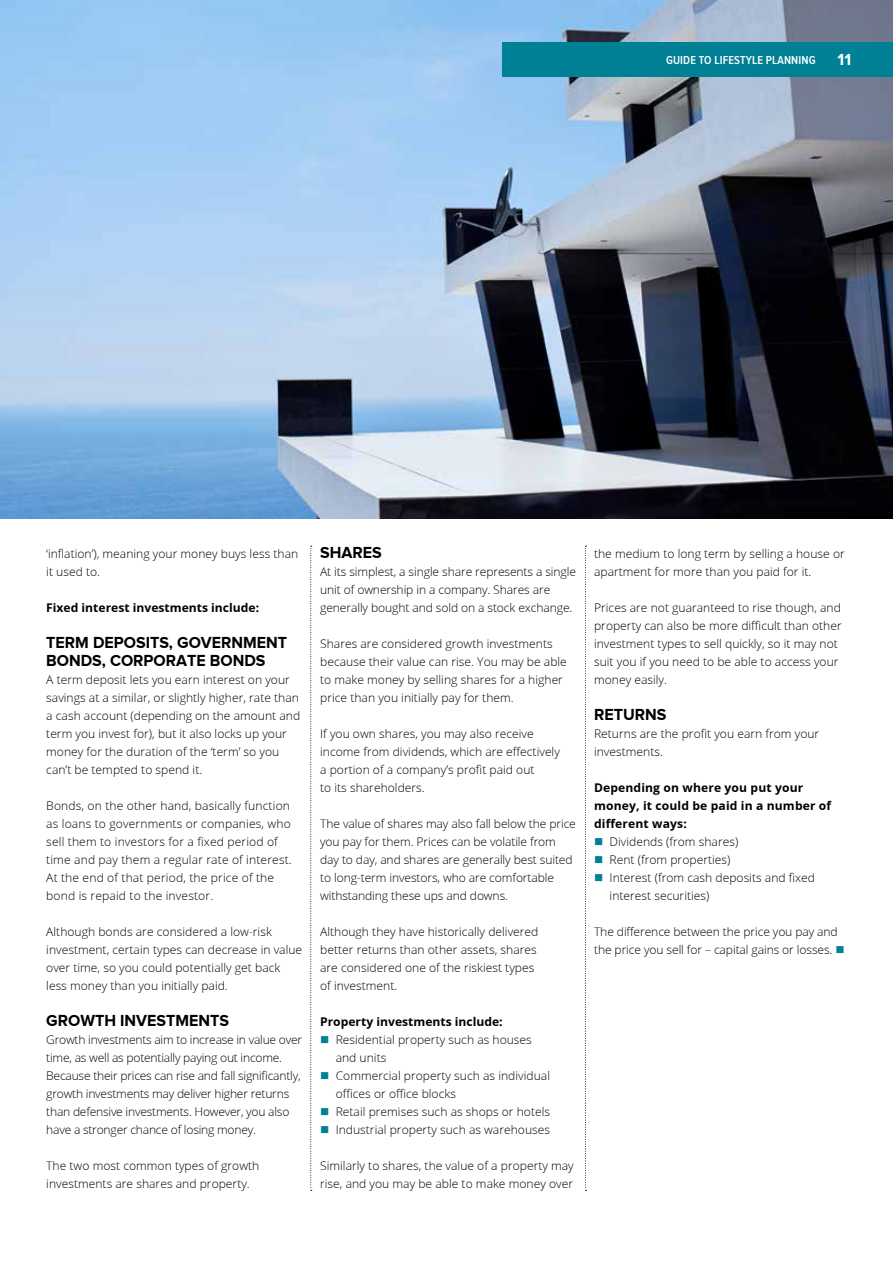
<style>
.page{position:relative;width:893px;height:1263px;background:#fff}
.page>*{position:absolute;margin:0;border:0;box-sizing:border-box;transform-origin:0 0}
.t1{font:700 16.5px/18px "Proxima Nova";color:#000}
.t2{font:700 16.5px "Proxima Nova";color:#fff}
.t3{font:300 12px/18px "Open Sans";color:#000}
.t4{font:300 12px/18px "Open Sans";letter-spacing:-.02em;color:#000}
.t5{font:700 12px/18px "Open Sans";letter-spacing:.01em;color:#000}
.t6{font:600 12px "Proxima Nova Cond";letter-spacing:.01em;color:#fff}
.s1{color:#008094}
</style>
<div class="page">
<img style="left:0;top:0;width:893px;height:519px">
<div style="left:503px;top:43px;width:390px;height:34px;background:#008094"></div>
<svg style="left:310px;top:546px;width:2px;height:645px"></svg>
<svg style="left:585px;top:546px;width:1px;height:645px"></svg>
<p class="t6" style="left:666px;top:55px;width:151px">GUIDE TO LIFESTYLE PLANNING</p>
<h1 class="t2" style="left:837px;top:50px;width:15px">11</h1>
<p class="t3" style="left:46px;top:544px;width:253px">‘inflation’), meaning your money buys less than it used to.</p>
<p class="t5" style="left:46px;top:598px;width:214px">Fixed interest investments include:</p>
<h1 class="t1" style="left:46px;top:633px;width:242px">TERM DEPOSITS, GOVERNMENT<br>BONDS, CORPORATE BONDS</h1>
<p class="t3" style="left:46px;top:670px;width:255px">A term deposit lets you earn interest on your savings at a similar, or slightly higher, rate than a cash account (depending on the amount and term you invest for), but it also locks up your money for the duration of the ‘term’ so you can’t be tempted to spend it.</p>
<p class="t3" style="left:46px;top:796px;width:247px">Bonds, on the other hand, basically function as loans to governments or companies, who sell them to investors for a fixed period of time and pay them a regular rate of interest.<br>At the end of that period, the price of the bond is repaid to the investor.</p>
<p class="t3" style="left:46px;top:922px;width:257px">Although bonds are considered a low-risk investment, certain types can decrease in value over time, so you could potentially get back less money than you initially paid.</p>
<h1 class="t1" style="left:46px;top:1011px;width:184px">GROWTH INVESTMENTS</h1>
<p class="t4" style="left:46px;top:1030px;width:257px">Growth investments aim to increase in value over time, as well as potentially paying out income.<br>Because their prices can rise and fall significantly, growth investments may deliver higher returns than defensive investments. However, you also have a stronger chance of losing money.</p>
<p class="t3" style="left:46px;top:1156px;width:215px">The two most common types of growth investments are shares and property.</p>
<h1 class="t1" style="left:320px;top:543px;width:63px">SHARES</h1>
<p class="t3" style="left:320px;top:562px;width:257px">At its simplest, a single share represents a single unit of ownership in a company. Shares are generally bought and sold on a stock exchange.</p>
<p class="t3" style="left:320px;top:634px;width:248px">Shares are considered growth investments because their value can rise. You may be able to make money by selling shares for a higher price than you initially pay for them.</p>
<p class="t3" style="left:320px;top:724px;width:241px">If you own shares, you may also receive income from dividends, which are effectively a portion of a company’s profit paid out<br>to its shareholders.</p>
<p class="t3" style="left:320px;top:814px;width:257px">The value of shares may also fall below the price you pay for them. Prices can be volatile from day to day, and shares are generally best suited to long-term investors, who are comfortable withstanding these ups and downs.</p>
<p class="t3" style="left:320px;top:922px;width:220px">Although they have historically delivered better returns than other assets, shares are considered one of the riskiest types of investment.</p>
<p class="t5" style="left:320px;top:1012px;width:184px">Property investments include:</p>
<p class="t3" style="left:336px;top:1030px;width:198px;text-indent:-16px"><span class="s1">■</span> Residential property such as houses and units</p>
<p class="t3" style="left:336px;top:1066px;width:216px;text-indent:-16px"><span class="s1">■</span> Commercial property such as individual offices or office blocks</p>
<p class="t3" style="left:320px;top:1102px;width:231px"><span class="s1">■</span> Retail premises such as shops or hotels</p>
<p class="t3" style="left:320px;top:1120px;width:231px"><span class="s1">■</span> Industrial property such as warehouses</p>
<p class="t3" style="left:320px;top:1156px;width:255px">Similarly to shares, the value of a property may rise, and you may be able to make money over</p>
<p class="t3" style="left:594px;top:544px;width:252px">the medium to long term by selling a house or apartment for more than you paid for it.</p>
<p class="t3" style="left:594px;top:598px;width:249px">Prices are not guaranteed to rise though, and property can also be more difficult than other investment types to sell quickly, so it may not suit you if you need to be able to access your money easily.</p>
<h1 class="t1" style="left:594px;top:705px;width:74px">RETURNS</h1>
<p class="t3" style="left:594px;top:724px;width:227px">Returns are the profit you earn from your investments.</p>
<p class="t5" style="left:594px;top:778px;width:239px">Depending on where you put your money, it could be paid in a number of different ways:</p>
<p class="t3" style="left:594px;top:832px;width:146px"><span class="s1">■</span> Dividends (from shares)</p>
<p class="t3" style="left:594px;top:850px;width:138px"><span class="s1">■</span> Rent (from properties)</p>
<p class="t3" style="left:610px;top:868px;width:207px;text-indent:-16px"><span class="s1">■</span> Interest (from cash deposits and fixed interest securities)</p>
<p class="t3" style="left:594px;top:922px;width:252px">The difference between the price you pay and the price you sell for – capital gains or losses. <span class="s1">■</span></p>
</div>
